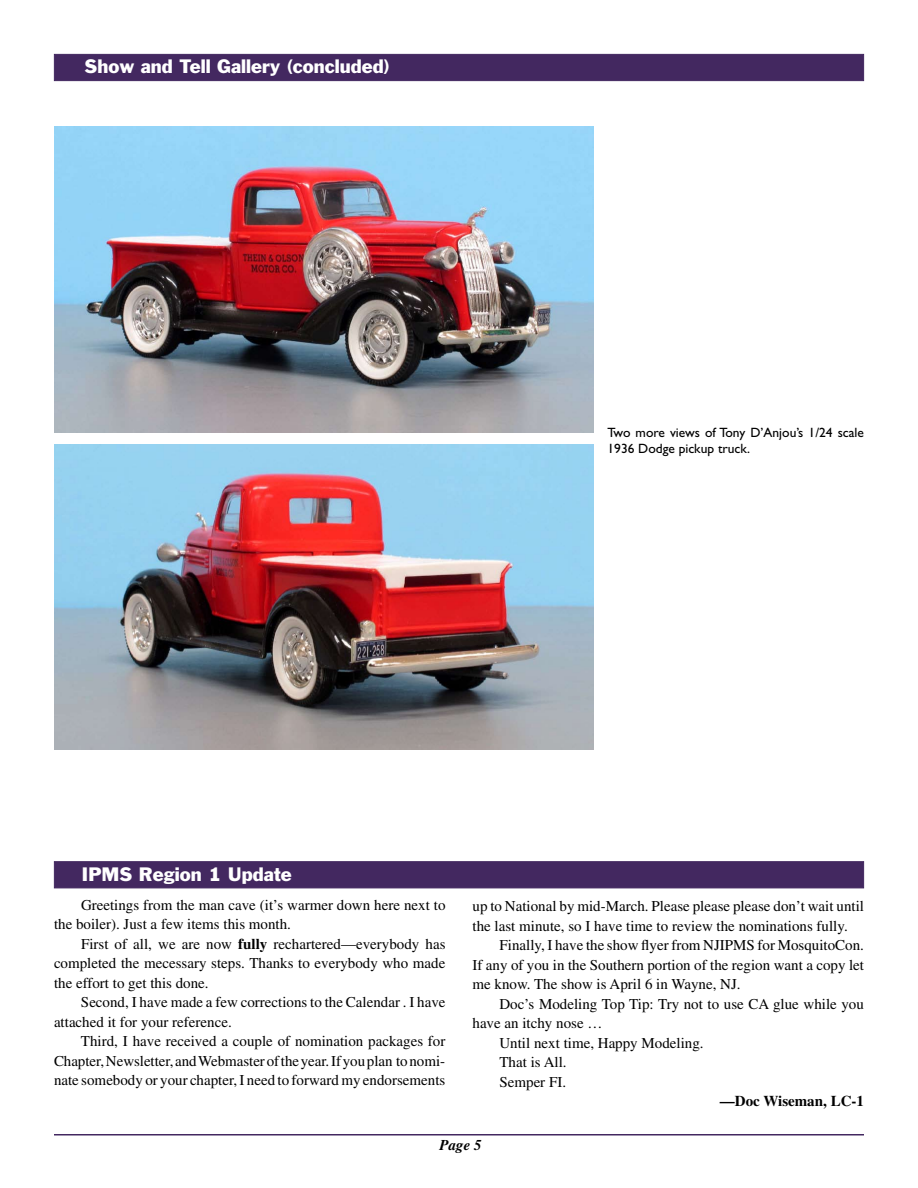
<style>
.page{position:relative;width:918px;height:1188px;background:#fff}
.page>*{position:absolute;margin:0;border:0;box-sizing:border-box;transform-origin:0 0}
.t1{font:18px "Franklin Gothic";color:#fff}
.t2{font:15px/19.5px "Times";color:#000}
.t3{font:700 15px "Times";color:#000}
.t4{font:italic 700 15px "Times";color:#000}
.t5{font:13.5px/16.2px "Gill Sans";color:#000}
.s1{font-weight:700}
</style>
<div class="page">
<hr style="left:54px;top:1134px;width:810px;height:2px;background:#432860">
<div style="left:54px;top:54px;width:810px;height:27px;background:#432860"></div>
<img style="left:54px;top:445px;width:540px;height:305px">
<img style="left:54px;top:126px;width:540px;height:307px">
<div style="left:54px;top:861px;width:810px;height:27px;background:#432860;border:1px solid #432860"></div>
<p class="t1" style="left:85px;top:55px;width:307px">Show and Tell Gallery (concluded)</p>
<p class="t5" style="left:608px;top:424px;width:258px">Two more views of Tony D’Anjou’s 1/24 scale<br>1936 Dodge pickup truck.</p>
<p class="t1" style="left:81px;top:863px;width:212px">IPMS Region 1 Update</p>
<p class="t2" style="left:54px;top:895px;width:393px;text-indent:27px">Greetings from the man cave (it’s warmer down here next to the boiler). Just a few items this month.</p>
<p class="t2" style="left:54px;top:934px;width:393px;text-align:justify;text-indent:27px">First of all, we are now <span class="s1">fully</span> rechartered—everybody has completed the mecessary steps. Thanks to everybody who made the effort to get this done.</p>
<p class="t2" style="left:54px;top:992px;width:393px;text-indent:27px">Second, I have made a few corrections to the Calendar . I have attached it for your reference.</p>
<p class="t2" style="left:54px;top:1031px;width:393px;text-align:justify;text-indent:27px">Third, I have received a couple of nomination packages for Chapter, Newsletter, and Webmaster of the year. If you plan to nomi&shy;nate somebody or your chapter, I need to forward my endorsements</p>
<p class="t2" style="left:472px;top:896px;width:393px">up to National by mid-March. Please please please don’t wait until the last minute, so I have time to review the nominations fully.</p>
<p class="t2" style="left:472px;top:935px;width:393px;text-align:justify;text-indent:27px">Finally, I have the show flyer from NJIPMS for MosquitoCon.<br>If any of you in the Southern portion of the region want a copy let me know. The show is April 6 in Wayne, NJ.</p>
<p class="t2" style="left:499px;top:994px;width:366px">Doc’s Modeling Top Tip: Try not to use CA glue while you</p>
<p class="t2" style="left:472px;top:1013px;width:131px">have an itchy nose …</p>
<p class="t2" style="left:499px;top:1033px;width:206px">Until next time, Happy Modeling.</p>
<p class="t2" style="left:499px;top:1052px;width:69px">That is All.</p>
<p class="t2" style="left:499px;top:1072px;width:68px">Semper FI.</p>
<p class="t3" style="left:720px;top:1092px;width:146px">—Doc Wiseman, LC-1</p>
<p class="t4" style="left:440px;top:1136px;width:44px">Page 5</p>
</div>
